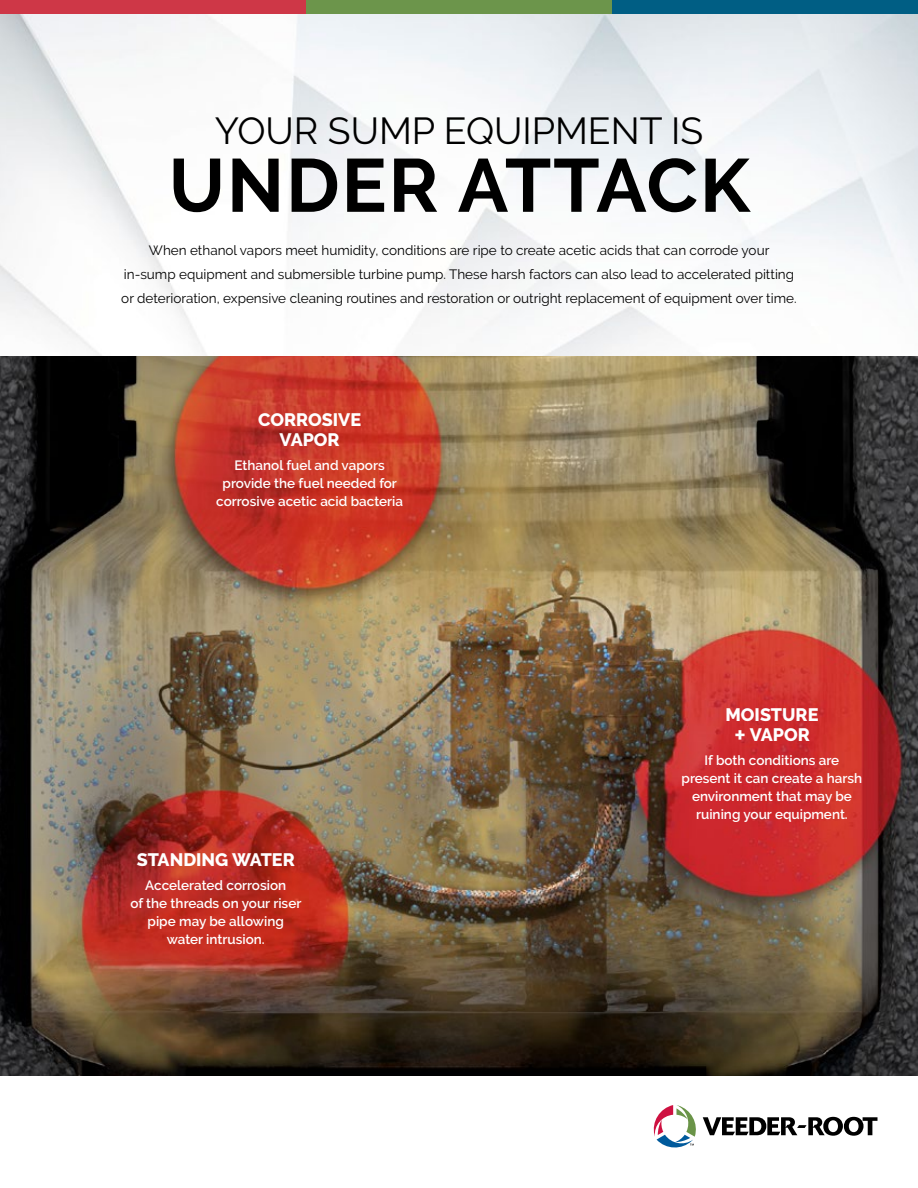
<style>
.page{position:relative;width:918px;height:1188px;background:#fff}
.page>*{position:absolute;margin:0;border:0;box-sizing:border-box;transform-origin:0 0}
.t1{font:700 75px "Raleway";letter-spacing:.025em;color:#000}
.t2{font:37.5px "Raleway";color:#000}
.t3{font:800 18px/19.5px "Raleway";color:#fff;text-align:center}
.t4{font:13.5px/24px "Raleway";color:#000;text-align:center}
.t5{font:600 13.5px/18px "Raleway";color:#fff;text-align:center}
.s1{font-weight:600;font-size:28.5px}
</style>
<div class="page">
<img style="left:0;top:356px;width:918px;height:720px">
<svg style="left:654px;top:1105px;width:223px;height:43px"></svg>
<div style="left:0;top:0;width:306px;height:14px;background:#ce3747"></div>
<div style="left:306px;top:0;width:307px;height:14px;background:#6c954b"></div>
<div style="left:613px;top:0;width:305px;height:14px;background:#005e84"></div>
<h2 class="t2" style="left:215px;top:109px;width:490px">YOUR SUMP EQUIPMENT IS</h2>
<h1 class="t1" style="left:169px;top:143px;width:583px">UNDER ATTACK</h1>
<p class="t4" style="left:121px;top:238px;width:677px">When ethanol vapors meet humidity, conditions are ripe to create acetic acids that can corrode your in-sump equipment and submersible turbine pump. These harsh factors can also lead to accelerated pitting or deterioration, expensive cleaning routines and restoration or outright replacement of equipment over time.</p>
<h3 class="t3" style="left:258px;top:410px;width:105px">CORROSIVE<br>VAPOR</h3>
<p class="t5" style="left:216px;top:456px;width:188px">Ethanol fuel and vapors provide the fuel needed for corrosive acetic acid bacteria</p>
<h3 class="t3" style="left:137px;top:850px;width:160px">STANDING WATER</h3>
<p class="t5" style="left:130px;top:876px;width:173px">Accelerated corrosion<br>of the threads on your riser pipe may be allowing water intrusion.</p>
<h3 class="t3" style="left:725px;top:705px;width:95px">MOISTURE <span class="s1">+</span> VAPOR</h3>
<p class="t5" style="left:682px;top:751px;width:182px">If both conditions are present it can create a harsh environment that may be ruining your equipment.</p>
</div>
